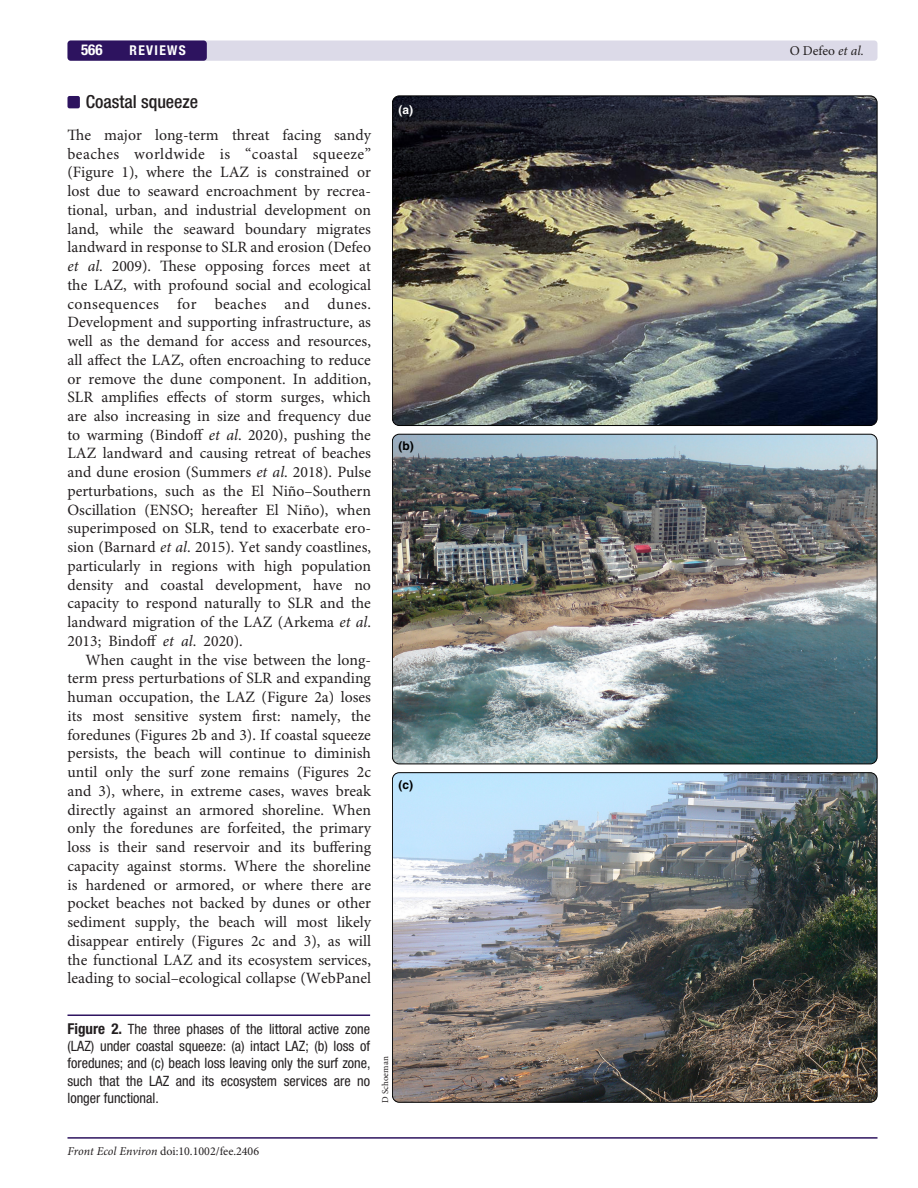
<style>
.page{position:relative;width:918px;height:1188px;background:#fff}
.page>*{position:absolute;margin:0;border:0;box-sizing:border-box;transform-origin:0 0}
.t1{font:500 condensed 18px "Helvetica Neue LT Std";color:#231f20}
.t2{font:15.75px/18.8px "Minion Pro";color:#231f20;text-align:justify}
.t3{font:700 condensed 15px "Helvetica Neue LT Std";color:#fff}
.t4{font:condensed 14.25px/17.2px "Helvetica Neue LT Std";color:#231f20;text-align:justify}
.t5{font:13.5px "Minion Pro";color:#231f20}
.t6{font:700 condensed 13.5px "Helvetica Neue LT Std";letter-spacing:.1em;color:#fff}
.t7{font:12px "Minion Pro";color:#231f20}
.t8{font:700 12px "Helvetica";color:#000}
.t9{font:700 12px "Helvetica";color:#fff}
.t10{font:9px "Minion Pro";letter-spacing:-.005em;color:#231f20}
.s1{font-style:italic}
.s2{font-weight:700;font-size:15px}
</style>
<div class="page">
<hr style="left:68px;top:1137px;width:810px;height:2px;background:#2d135f">
<div style="left:67px;top:40px;width:811px;height:21px;background:#dcdae8;border-radius:3px"></div>
<div style="left:67px;top:40px;width:140px;height:21px;background:#2d135f;border-radius:3px"></div>
<div style="left:67px;top:96px;width:13px;height:12px;background:#2d135f;border-radius:2px"></div>
<hr style="left:68px;top:1014px;width:302px;height:2px;background:#2d135f">
<img style="left:392px;top:96px;width:486px;height:1007px">
<p class="t3" style="left:81px;top:41px;width:23px">566</p>
<p class="t6" style="left:130px;top:42px;width:58px">REVIEWS</p>
<p class="t5" style="left:790px;top:43px;width:76px">O Defeo <span class="s1">et al.</span></p>
<p class="t1" style="left:86px;top:91px;width:114px">Coastal squeeze</p>
<p class="t2" style="left:68px;top:126px;width:305px">The major long-term threat facing sandy beaches worldwide is “coastal squeeze” (Figure 1), where the LAZ is constrained or lost due to seaward encroachment by recrea&shy;tional, urban, and industrial development on land, while the seaward boundary migrates landward in response to SLR and erosion (Defeo <span class="s1">et al</span>. 2009). These opposing forces meet at the LAZ, with profound social and ecological consequences for beaches and dunes.<br>Development and supporting infrastructure, as well as the demand for access and resources, all affect the LAZ, often encroaching to reduce or remove the dune component. In addition, SLR amplifies effects of storm surges, which are also increasing in size and frequency due to warming (Bindoff <span class="s1">et al</span>. 2020), pushing the LAZ landward and causing retreat of beaches and dune erosion (Summers <span class="s1">et al</span>. 2018). Pulse perturbations, such as the El Niño–Southern Oscillation (ENSO; hereafter El Niño), when superimposed on SLR, tend to exacerbate ero&shy;sion (Barnard <span class="s1">et al</span>. 2015). Yet sandy coastlines, particularly in regions with high population density and coastal development, have no capacity to respond naturally to SLR and the landward migration of the LAZ (Arkema <span class="s1">et al</span>.<br>2013; Bindoff <span class="s1">et al</span>. 2020).</p>
<p class="t2" style="left:68px;top:651px;width:305px;text-indent:18px">When caught in the vise between the long&shy;term press perturbations of SLR and expanding human occupation, the LAZ (Figure 2a) loses its most sensitive system first: namely, the foredunes (Figures 2b and 3). If coastal squeeze persists, the beach will continue to diminish until only the surf zone remains (Figures 2c and 3), where, in extreme cases, waves break directly against an armored shoreline. When only the foredunes are forfeited, the primary loss is their sand reservoir and its buffering capacity against storms. Where the shoreline is hardened or armored, or where there are pocket beaches not backed by dunes or other sediment supply, the beach will most likely disappear entirely (Figures 2c and 3), as will the functional LAZ and its ecosystem services, leading to social–ecological collapse (WebPanel</p>
<p class="t4" style="left:68px;top:1020px;width:305px"><span class="s2">Figure 2.</span> The three phases of the littoral active zone (LAZ) under coastal squeeze: (a) intact LAZ; (b) loss of foredunes; and (c) beach loss leaving only the surf zone, such that the LAZ and its ecosystem services are no longer functional.</p>
<p class="t9" style="left:399px;top:102px;width:16px">(a)</p>
<p class="t8" style="left:399px;top:439px;width:17px">(b)</p>
<p class="t8" style="left:399px;top:777px;width:16px">(c)</p>
<p class="t10" style="left:380px;top:1103px;width:48px;rotate:-90deg">D Schoeman</p>
<p class="t7" style="left:68px;top:1144px;width:193px"><span class="s1">Front Ecol Environ</span> doi:10.1002/fee.2406</p>
</div>
